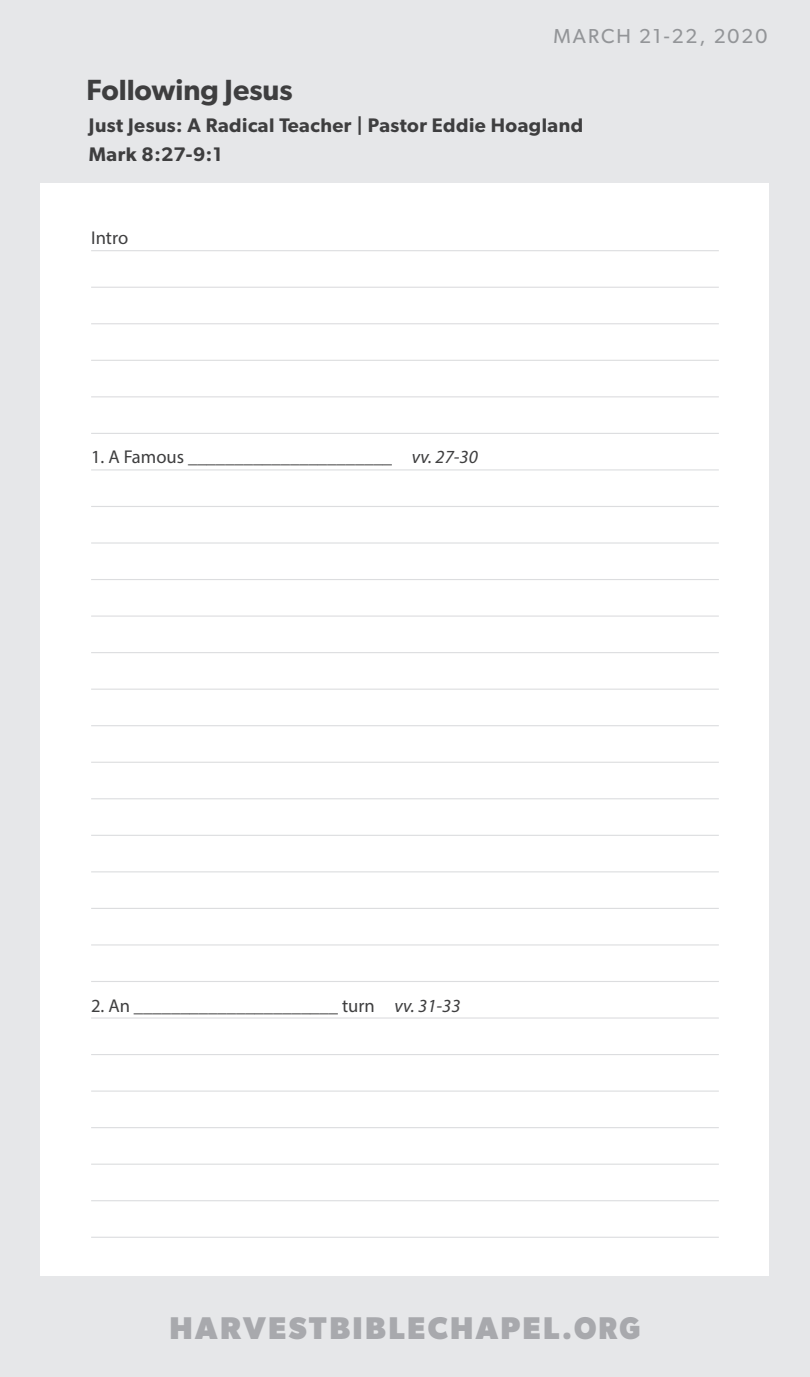
<style>
.page{position:relative;width:810px;height:1377px;background:#e6e7e9}
.page>*{position:absolute;margin:0;border:0;box-sizing:border-box;transform-origin:0 0}
.t1{font:700 31.5px "Gibson";letter-spacing:.075em;color:#a8a9ad}
.t2{font:600 29.25px "Gibson";color:#3e3e3f}
.t3{font:20.25px "Gibson";letter-spacing:.1em;color:#939598}
.t4{font:600 19.8px "Gibson";letter-spacing:.025em;color:#3e3e3f}
.Paragraph_Style_1{font:18.45px "Myriad Pro";color:#3e3e3f}
.s1{font-style:italic}
</style>
<div class="page">
<div style="left:40px;top:183px;width:730px;height:1093px;background:#fff"></div>
<hr style="left:91px;top:250px;width:628px;height:1px;background:#dcdddf">
<hr style="left:91px;top:287px;width:628px;height:1px;background:#dcdddf">
<hr style="left:91px;top:323px;width:628px;height:1px;background:#dcdddf">
<hr style="left:91px;top:360px;width:628px;height:1px;background:#dcdddf">
<hr style="left:91px;top:396px;width:628px;height:1px;background:#dcdddf">
<hr style="left:91px;top:433px;width:628px;height:1px;background:#dcdddf">
<hr style="left:91px;top:469px;width:628px;height:1px;background:#dcdddf">
<hr style="left:91px;top:506px;width:628px;height:1px;background:#dcdddf">
<hr style="left:91px;top:542px;width:628px;height:2px;background:#dcdddf">
<hr style="left:91px;top:579px;width:628px;height:1px;background:#dcdddf">
<hr style="left:91px;top:616px;width:628px;height:1px;background:#dcdddf">
<hr style="left:91px;top:652px;width:628px;height:1px;background:#dcdddf">
<hr style="left:91px;top:689px;width:628px;height:1px;background:#dcdddf">
<hr style="left:91px;top:725px;width:628px;height:1px;background:#dcdddf">
<hr style="left:91px;top:762px;width:628px;height:1px;background:#dcdddf">
<hr style="left:91px;top:798px;width:628px;height:1px;background:#dcdddf">
<hr style="left:91px;top:1127px;width:628px;height:1px;background:#dcdddf">
<hr style="left:91px;top:835px;width:628px;height:1px;background:#dcdddf">
<hr style="left:91px;top:1164px;width:628px;height:1px;background:#dcdddf">
<hr style="left:91px;top:871px;width:628px;height:1px;background:#dcdddf">
<hr style="left:91px;top:1200px;width:628px;height:1px;background:#dcdddf">
<hr style="left:91px;top:908px;width:628px;height:1px;background:#dcdddf">
<hr style="left:91px;top:1237px;width:628px;height:1px;background:#dcdddf">
<hr style="left:91px;top:944px;width:628px;height:2px;background:#dcdddf">
<hr style="left:91px;top:981px;width:628px;height:1px;background:#dcdddf">
<hr style="left:91px;top:1054px;width:628px;height:1px;background:#dcdddf">
<hr style="left:91px;top:1091px;width:628px;height:1px;background:#dcdddf">
<hr style="left:91px;top:1017px;width:628px;height:2px;background:#dcdddf">
<p class="t3" style="left:554px;top:24px;width:215px">MARCH 21-22, 2020</p>
<p class="t2" style="left:86px;top:73px;width:208px">Following Jesus</p>
<p class="t4" style="left:89px;top:113px;width:496px">Just Jesus: A Radical Teacher | Pastor Eddie Hoagland</p>
<p class="t4" style="left:89px;top:142px;width:135px">Mark 8:27-9:1</p>
<p class="Paragraph_Style_1" style="left:91px;top:226px;width:39px">Intro</p>
<p class="Paragraph_Style_1" style="left:91px;top:446px;width:388px">1. A Famous ______________________ <span class="s1">vv. 27-30</span></p>
<p class="Paragraph_Style_1" style="left:91px;top:994px;width:371px">2. An ______________________ turn <span class="s1">vv. 31-33</span></p>
<p class="t1" style="left:170px;top:1309px;width:472px">HARVESTBIBLECHAPEL.ORG</p>
</div>
